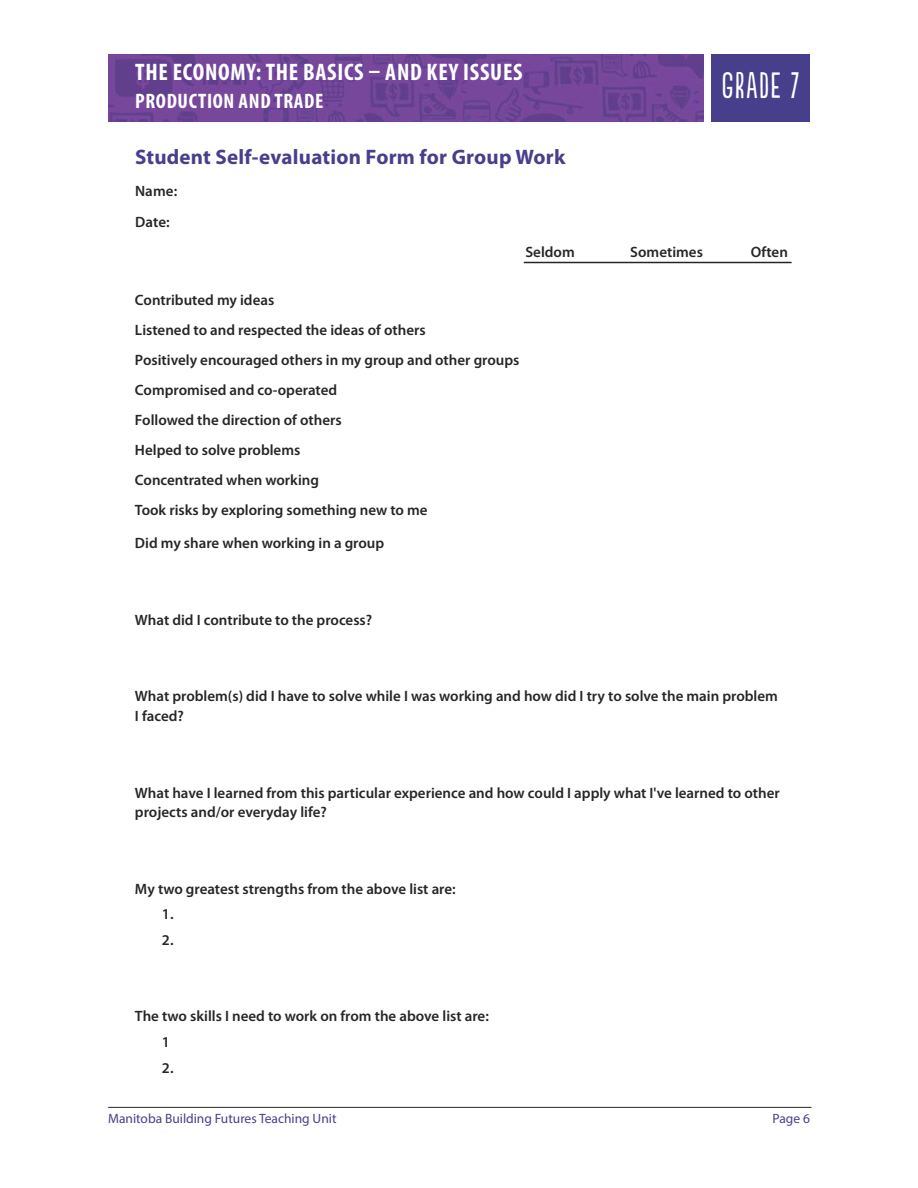
<style>
.page{position:relative;width:918px;height:1188px;background:#fff}
.page>*{position:absolute;margin:0;border:0;box-sizing:border-box;transform-origin:0 0}
.t1{font:34.5px "Populaire";letter-spacing:.05em;color:#fff}
.t2{font:700 condensed 24px "Myriad Pro";letter-spacing:.03em;color:#fff}
.t3{font:700 21px "Myriad Pro";letter-spacing:.01em;color:#483f8c}
.t4{font:700 condensed 21px "Myriad Pro";letter-spacing:.03em;color:#fff}
.t5{font:600 15px/30px "Myriad Pro";color:#272627}
.t6{font:13.5px "Myriad Pro";color:#483f8c}
</style>
<div class="page">
<hr style="left:108px;top:1107px;width:703px;height:1px;background:#272627">
<div style="left:711px;top:54px;width:99px;height:68px;background:#483f8c"></div>
<img style="left:108px;top:54px;width:596px;height:67px">
<hr style="left:524px;top:262px;width:268px;height:1px;background:#272627">
<h2 class="t2" style="left:135px;top:63px;width:389px">THE ECONOMY:THE BASICS – AND KEY ISSUES</h2>
<h3 class="t4" style="left:135px;top:94px;width:190px">PRODUCTION AND TRADE</h3>
<h3 class="t3" style="left:135px;top:149px;width:432px">Student Self-evaluation Form for Group Work</h3>
<p class="t5" style="left:135px;top:176px;width:44px;line-height:31.5px">Name:<br>Date:</p>
<h1 class="t1" style="left:722px;top:66px;width:79px">GRADE 7</h1>
<p class="t5" style="left:525px;top:238px;width:51px">Seldom</p>
<p class="t5" style="left:630px;top:238px;width:74px">Sometimes</p>
<p class="t5" style="left:751px;top:238px;width:39px">Often</p>
<p class="t5" style="left:135px;top:286px;width:386px">Contributed my ideas<br>Listened to and respected the ideas of others<br>Positively encouraged others in my group and other groups Compromised and co-operated<br>Followed the direction of others<br>Helped to solve problems<br>Concentrated when working<br>Took risks by exploring something new to me</p>
<p class="t5" style="left:135px;top:529px;width:251px">Did my share when working in a group</p>
<p class="t5" style="left:135px;top:606px;width:239px">What did I contribute to the process?</p>
<p class="t5" style="left:135px;top:688px;width:644px;line-height:19.5px">What problem(s) did I have to solve while I was working and how did I try to solve the main problem<br>I faced?</p>
<p class="t5" style="left:135px;top:784px;width:646px;line-height:19.5px">What have I learned from this particular experience and how could I apply what I've learned to other projects and/or everyday life?</p>
<p class="t5" style="left:162px;top:877px;width:295px;line-height:25.5px;text-indent:-27px">My two greatest strengths from the above list are:<br>1.<br>2.</p>
<p class="t5" style="left:162px;top:1005px;width:328px;line-height:25.5px;text-indent:-27px">The two skills I need to work on from the above list are:<br>1<br>2.</p>
<p class="t6" style="left:108px;top:1114px;width:230px">Manitoba Building Futures Teaching Unit</p>
<p class="t6" style="left:773px;top:1114px;width:39px">Page 6</p>
</div>
